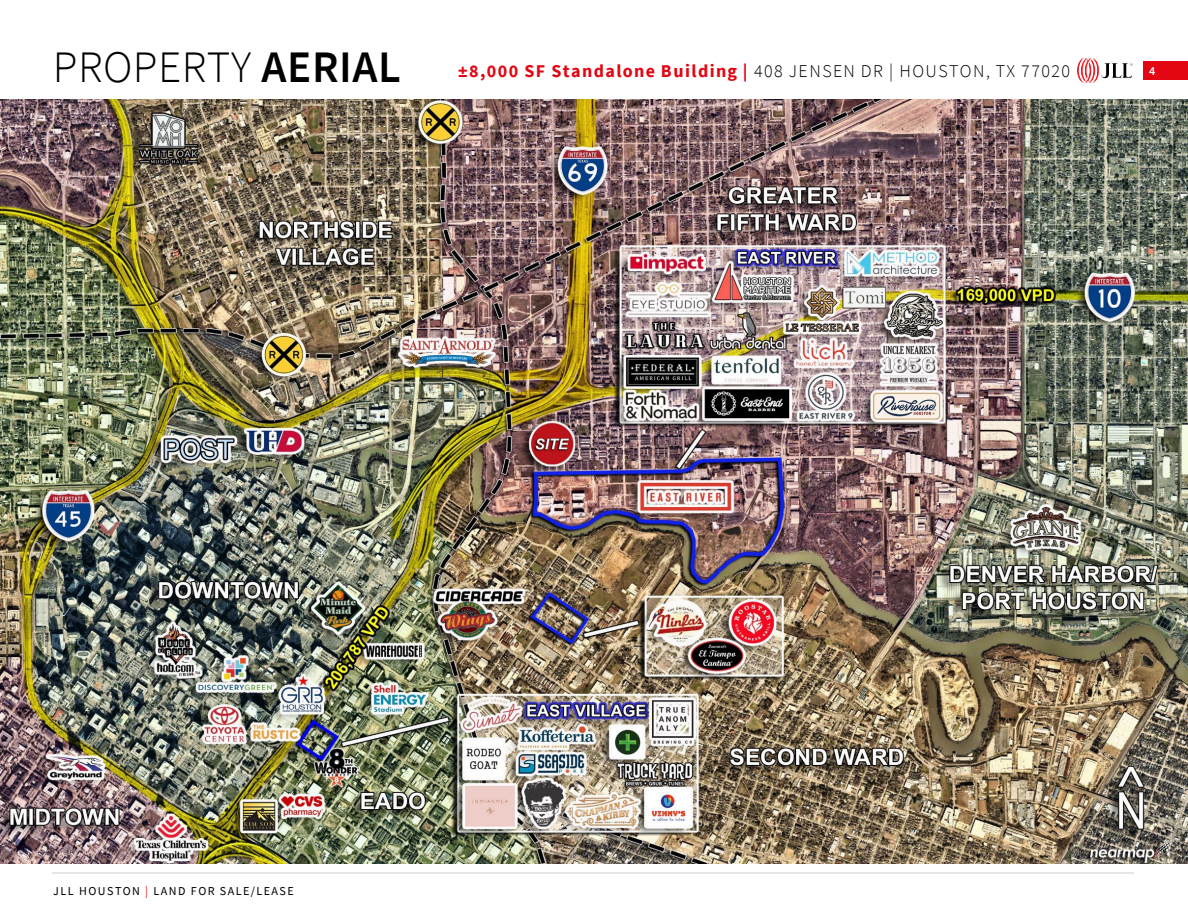
<style>
.page{position:relative;width:1188px;height:918px;background:#fff}
.page>*{position:absolute;margin:0;border:0;box-sizing:border-box;transform-origin:0 0}
.t1{font:300 45px "Source Sans Pro";letter-spacing:.01em;color:#000}
.t2{font:700 18px "Source Sans Pro";letter-spacing:.08em;color:#e30613}
.t3{font:12px "Source Sans Pro";letter-spacing:.12em;color:#000}
.t4{font:600 12px "Source Sans Pro";color:#fff}
.s1{font-weight:600}
.s2{font-weight:300;color:#000}
.s3{color:#ed1d24}
</style>
<div class="page">
<img style="left:1077px;top:58px;width:56px;height:25px">
<div style="left:1143px;top:62px;width:45px;height:18px;background:#e30613"></div>
<img style="left:0;top:99px;width:1188px;height:765px">
<hr style="left:52px;top:873px;width:1082px;height:1px;background:#cacdce">
<p class="t1" style="left:53px;top:39px;width:350px">PROPERTY <span class="s1">AERIAL</span></p>
<p class="t2" style="left:458px;top:59px;width:614px">±8,000 SF Standalone Building | <span class="s2">408 JENSEN DR | HOUSTON, TX 77020</span></p>
<p class="t4" style="left:1149px;top:63px;width:8px">4</p>
<p class="t3" style="left:53px;top:883px;width:242px">JLL HOUSTON <span class="s3">|</span> LAND FOR SALE/LEASE</p>
</div>
